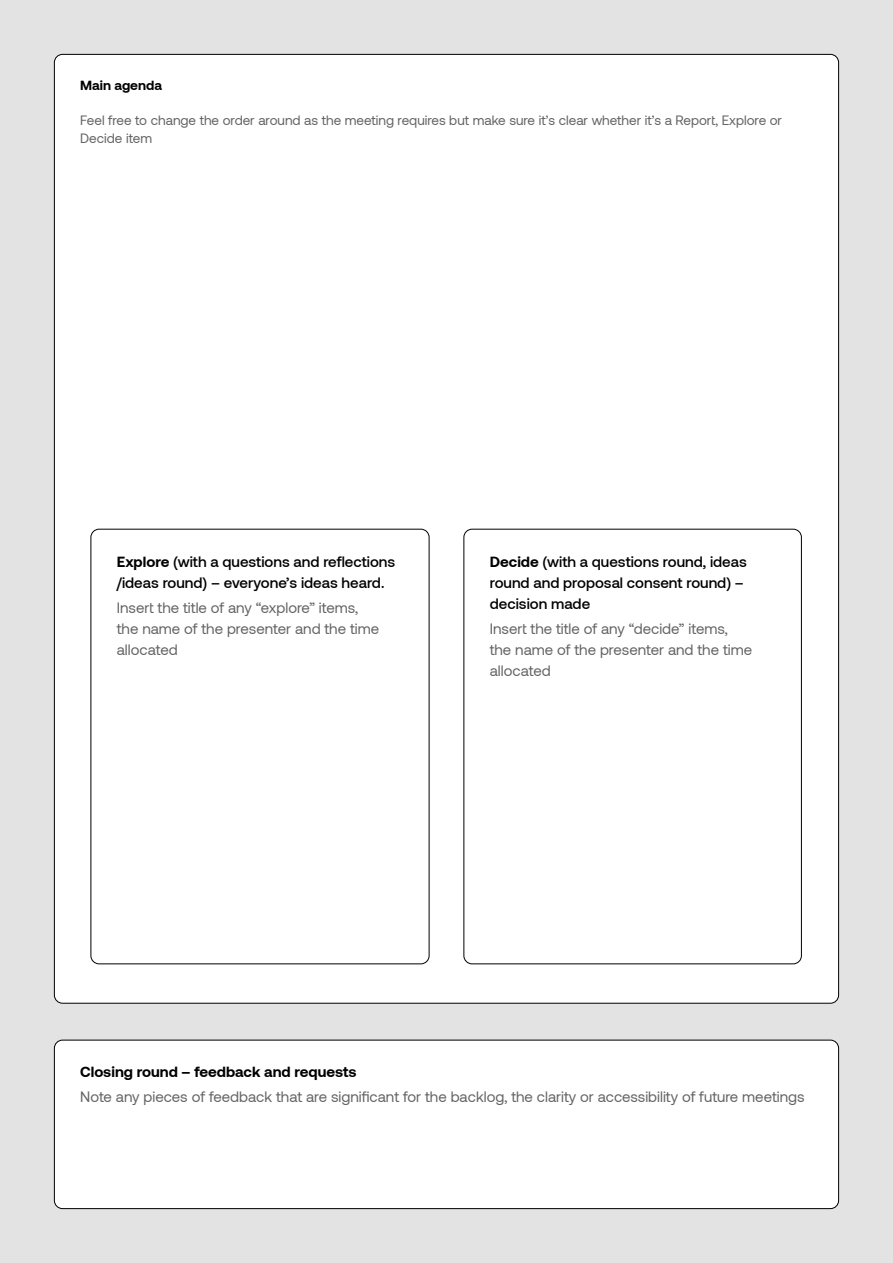
<style>
.page{position:relative;width:893px;height:1263px;background:#e3e3e3}
.page>*{position:absolute;margin:0;border:0;box-sizing:border-box;transform-origin:0 0}
.t1{font:15px/21px "Aeonik";color:#646363}
.t2{font:500 15px/21px "Aeonik";color:#000}
.t3{font:700 15px "Aeonik";color:#000}
.t4{font:13.5px/18px "Aeonik";color:#646363}
.t5{font:700 13.5px "Aeonik";color:#000}
.s1{font-weight:700}
</style>
<div class="page">
<div style="left:54px;top:54px;width:785px;height:949px;background:#fff;border-radius:8px"></div>
<div style="left:463px;top:529px;width:339px;height:435px;border:1px solid #000;border-radius:8px"></div>
<div style="left:54px;top:1040px;width:785px;height:168px;background:#fff;border-radius:8px"></div>
<div style="left:54px;top:1040px;width:785px;height:169px;border:1px solid #000;border-radius:8px"></div>
<div style="left:91px;top:529px;width:338px;height:435px;border:1px solid #000;border-radius:8px"></div>
<p class="t5" style="left:80px;top:77px;width:83px">Main agenda</p>
<p class="t4" style="left:80px;top:111px;width:703px">Feel free to change the order around as the meeting requires but make sure it’s clear whether it’s a Report, Explore or<br>Decide item</p>
<p class="t2" style="left:117px;top:551px;width:280px"><span class="s1">Explore</span> (with a questions and reflections /ideas round) – everyone’s ideas heard.</p>
<p class="t1" style="left:117px;top:598px;width:264px">Insert the title of any “explore” items, the name of the presenter and the time allocated</p>
<p class="t2" style="left:490px;top:551px;width:259px"><span class="s1">Decide</span> (with a questions round, ideas round and proposal consent round) – decision made</p>
<p class="t1" style="left:490px;top:619px;width:264px">Insert the title of any “decide” items, the name of the presenter and the time allocated</p>
<p class="t3" style="left:80px;top:1063px;width:278px">Closing round – feedback and requests</p>
<p class="t1" style="left:80px;top:1086px;width:726px">Note any pieces of feedback that are significant for the backlog, the clarity or accessibility of future meetings</p>
</div>
